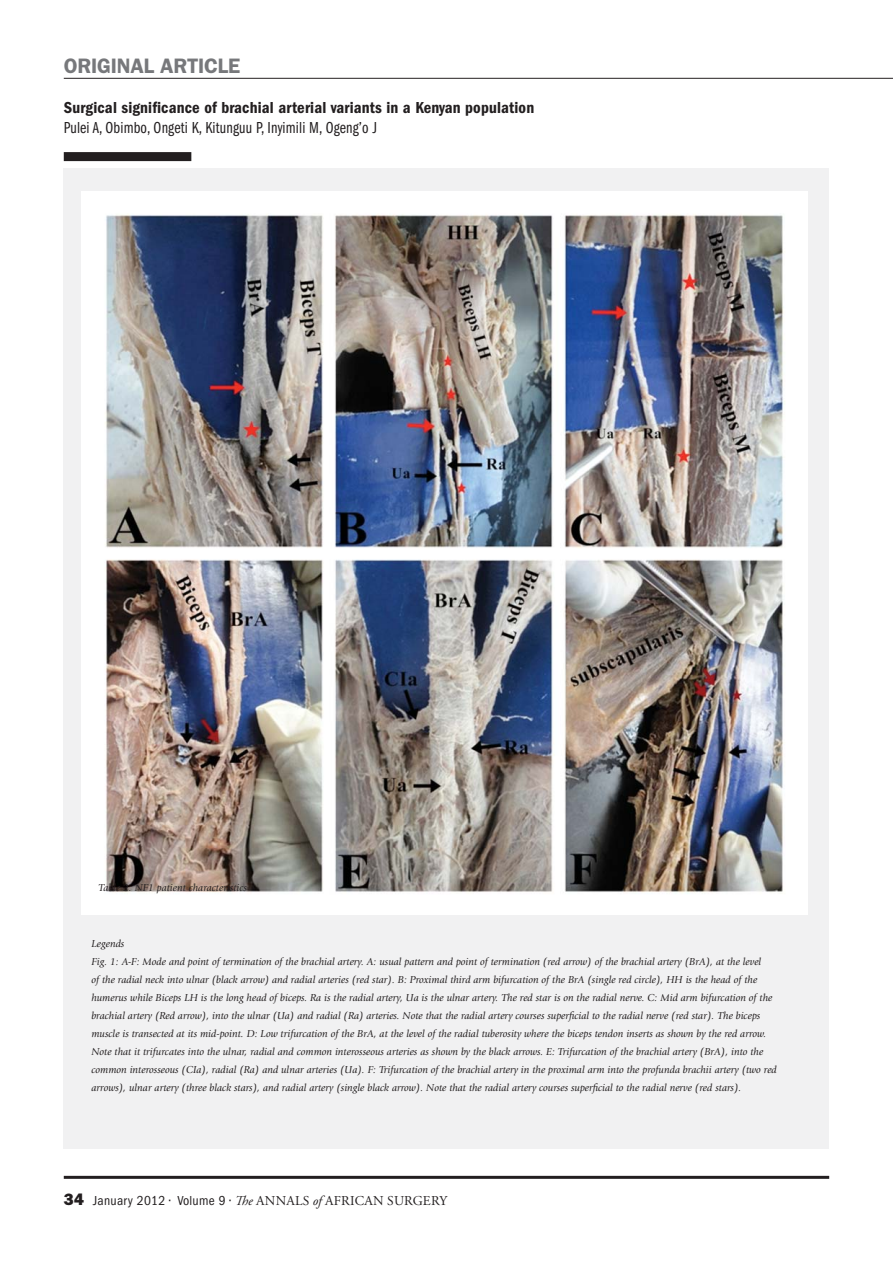
<style>
.page{position:relative;width:893px;height:1263px;background:#fff}
.page>*{position:absolute;margin:0;border:0;box-sizing:border-box;transform-origin:0 0}
.t1{font:600 21px "ITC Franklin Gothic Std";letter-spacing:-.01em;color:#77787b}
.t2{font:16.5px/19.8px "ITC Franklin Gothic Std Dm Cd";letter-spacing:.01em;color:#231f20}
.t3{font:condensed 13.5px "ITC Franklin Gothic Std";letter-spacing:.02em;color:#231f20}
.t4{font:italic 10.5px/18px "Giovanni Std";color:#231f20}
.s1{font-family:"ITC Franklin Gothic Std Bk Cp"}
.s2{font-family:"ITC Franklin Gothic Std Hvy";font-stretch:normal;font-size:16.5px}
.s3{font-family:"Adobe Garamond Pro";font-style:italic;font-stretch:normal}
.s4{font-family:"Adobe Garamond Pro";font-stretch:normal}
</style>
<div class="page">
<hr style="left:64px;top:1176px;width:765px;height:3px;background:#231f20">
<hr style="left:64px;top:78px;width:829px;height:1px;background:#231f20">
<div style="left:64px;top:152px;width:127px;height:9px;background:#231f20"></div>
<div style="left:64px;top:168px;width:765px;height:980px;background:#f1f1f2"></div>
<div style="left:81px;top:192px;width:727px;height:723px;background:#fff"></div>
<img style="left:105px;top:214px;width:680px;height:680px">
<p class="t1" style="left:64px;top:54px;width:178px">ORIGINAL ARTICLE</p>
<p class="t2" style="left:64px;top:100px;width:472px">Surgical significance of brachial arterial variants in a Kenyan population<br><span class="s1">Pulei A, Obimbo, Ongeti K, Kitunguu P, Inyimili M, Ogeng’o J</span></p>
<p class="t4" style="left:99px;top:880px;width:150px">Table 2. NF1 patient characteristics</p>
<p class="t4" style="left:91px;top:935px;width:687px">Legends<br>Fig. 1: A-F: Mode and point of termination of the brachial artery. A: usual pattern and point of termination (red arrow) of the brachial artery (BrA), at the level<br>of the radial neck into ulnar (black arrow) and radial arteries (red star). B: Proximal third arm bifurcation of the BrA (single red circle), HH is the head of the humerus while Biceps LH is the long head of biceps. Ra is the radial artery, Ua is the ulnar artery. The red star is on the radial nerve. C: Mid arm bifurcation of the brachial artery (Red arrow), into the ulnar (Ua) and radial (Ra) arteries. Note that the radial artery courses superficial to the radial nerve (red star). The biceps muscle is transected at its mid-point. D: Low trifurcation of the BrA, at the level of the radial tuberosity where the biceps tendon inserts as shown by the red arrow.<br>Note that it trifurcates into the ulnar, radial and common interosseous arteries as shown by the black arrows. E: Trifurcation of the brachial artery (BrA), into the common interosseous (CIa), radial (Ra) and ulnar arteries (Ua). F: Trifurcation of the brachial artery in the proximal arm into the profunda brachii artery (two red arrows), ulnar artery (three black stars), and radial artery (single black arrow). Note that the radial artery courses superficial to the radial nerve (red stars).</p>
<p class="t3" style="left:64px;top:1195px;width:385px"><span class="s2">34</span> January 2012 • Volume 9 • <span class="s3">The</span> <span class="s4">ANNALS</span> <span class="s3">of</span> <span class="s4">AFRICAN SURGERY</span></p>
</div>
